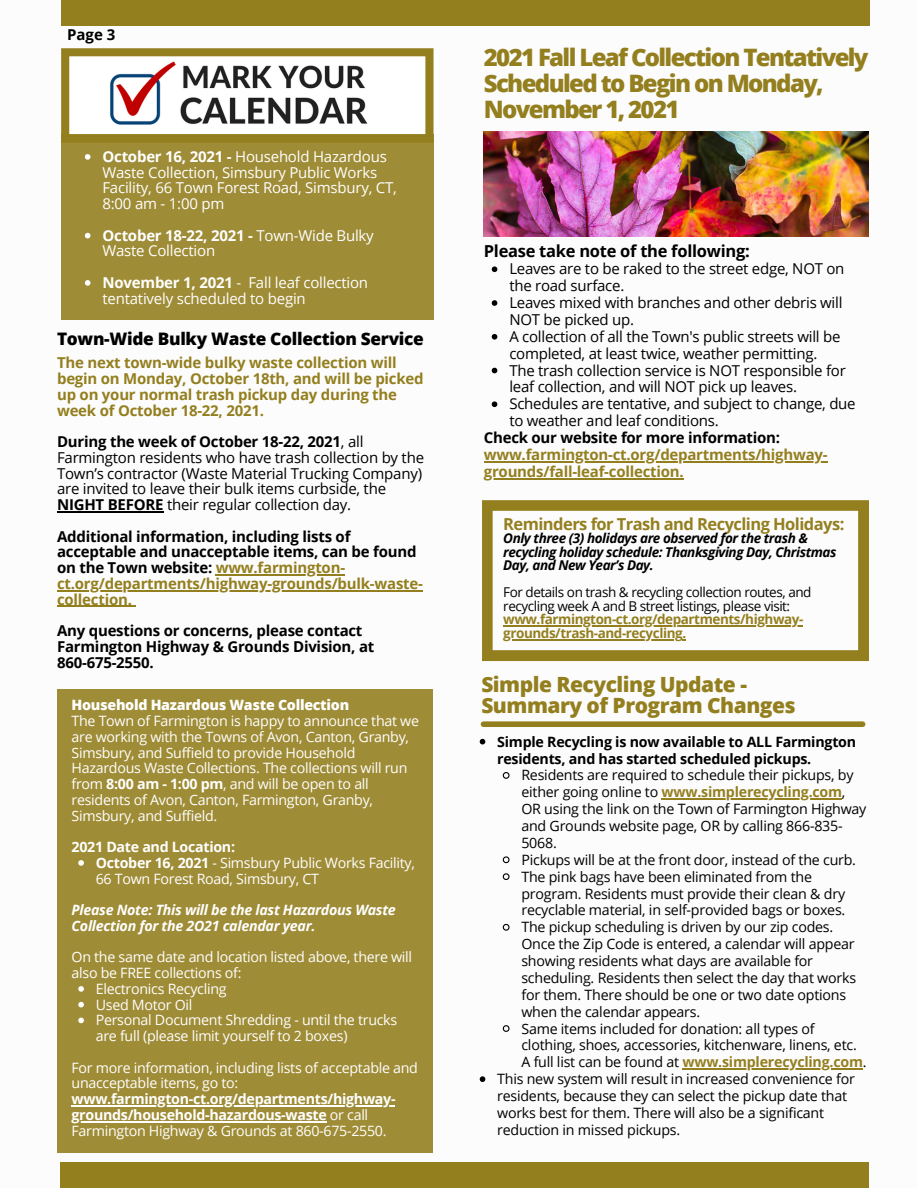
<style>
.page{position:relative;width:918px;height:1188px;background:#fff}
.page>*{position:absolute;margin:0;border:0;box-sizing:border-box;transform-origin:0 0}
.t1{font:800 24px/25.8px "Open Sans";letter-spacing:-.07em;color:#947f1f}
.t2{font:800 21px "Open Sans";letter-spacing:-.025em;color:#947f1f}
.t3{font:800 17.25px "Open Sans";letter-spacing:-.015em;color:#000}
.t4{font:700 16.5px "Open Sans";letter-spacing:-.035em;color:#947f1f}
.t5{font:700 16.5px "Open Sans";letter-spacing:-.015em;color:#000}
.t6{font:15px/16.8px "Open Sans";letter-spacing:-.015em;color:#000}
.t7{font:700 15px/15.8px "Open Sans";letter-spacing:-.015em;color:#000}
.t8{font:700 15px/15.8px "Open Sans";letter-spacing:-.015em;color:#947f1f}
.t9{font:15px/15.8px "Open Sans";letter-spacing:-.015em;color:#fff}
.t10{font:14.25px/16.8px "Open Sans";letter-spacing:-.015em;color:#000}
.t11{font:14.25px/15.8px "Open Sans";letter-spacing:-.02em;color:#fff}
.t12{font:700 14.25px/15.8px "Open Sans";letter-spacing:-.02em;color:#fff}
.t13{font:700 14.25px/16.8px "Open Sans";letter-spacing:-.015em;color:#000}
.t14{font:italic 700 14.25px/15.8px "Open Sans";letter-spacing:-.02em;color:#fff}
.t15{font:800 14.25px "Open Sans";letter-spacing:-.02em;color:#fff}
.t16{font:13.5px/13.5px "Open Sans";letter-spacing:-.035em;color:#000}
.t17{font:italic 700 13.5px/13.5px "Open Sans";letter-spacing:-.035em;color:#000}
.s1{font-weight:700}
.s2{color:#947f1f}
.s3{font-weight:400}
.s4{color:#000}
.s5{font-weight:700;color:#947f1f}
</style>
<div class="page">
<div style="left:61px;top:60px;width:373px;height:260px;background:#9f8c36"></div>
<div style="left:61px;top:0;width:808px;height:25px;background:#947f1f"></div>
<div style="left:60px;top:1163px;width:809px;height:25px;background:#947f1f"></div>
<div style="left:57px;top:689px;width:376px;height:464px;background:#9f8c36"></div>
<div style="left:484px;top:721px;width:379px;height:6px;background:#947f1f"></div>
<svg style="left:482px;top:500px;width:387px;height:161px"></svg>
<svg style="left:61px;top:48px;width:373px;height:95px;background:#c9c2ae"></svg>
<img style="left:484px;top:132px;width:384px;height:105px">
<svg style="left:492px;top:266px;width:5px;height:6px"></svg>
<svg style="left:492px;top:300px;width:5px;height:6px"></svg>
<svg style="left:492px;top:334px;width:5px;height:6px"></svg>
<svg style="left:492px;top:368px;width:5px;height:5px"></svg>
<svg style="left:492px;top:401px;width:5px;height:6px"></svg>
<hr style="left:484px;top:461px;width:343px;height:1px;background:#947f1f">
<hr style="left:484px;top:478px;width:199px;height:1px;background:#947f1f">
<svg style="left:78px;top:860px;width:6px;height:6px"></svg>
<svg style="left:78px;top:986px;width:6px;height:6px"></svg>
<svg style="left:78px;top:1002px;width:6px;height:5px"></svg>
<svg style="left:78px;top:1018px;width:6px;height:5px"></svg>
<hr style="left:72px;top:1105px;width:323px;height:1px;background:#fff">
<hr style="left:72px;top:1121px;width:255px;height:1px;background:#fff">
<svg style="left:85px;top:154px;width:5px;height:6px"></svg>
<svg style="left:85px;top:233px;width:5px;height:5px"></svg>
<svg style="left:85px;top:280px;width:5px;height:6px"></svg>
<hr style="left:57px;top:511px;width:106px;height:1px;background:#000">
<hr style="left:216px;top:574px;width:129px;height:1px;background:#947f1f">
<hr style="left:57px;top:590px;width:366px;height:1px;background:#947f1f">
<hr style="left:57px;top:606px;width:75px;height:1px;background:#947f1f">
<hr style="left:503px;top:626px;width:300px;height:1px;background:#947f1f">
<hr style="left:503px;top:639px;width:179px;height:1px;background:#947f1f">
<svg style="left:480px;top:739px;width:5px;height:5px"></svg>
<svg style="left:502px;top:772px;width:8px;height:7px"></svg>
<hr style="left:662px;top:798px;width:180px;height:2px;background:#947f1f">
<svg style="left:502px;top:856px;width:8px;height:8px"></svg>
<svg style="left:502px;top:873px;width:8px;height:7px"></svg>
<svg style="left:502px;top:923px;width:8px;height:8px"></svg>
<svg style="left:502px;top:1025px;width:8px;height:7px"></svg>
<hr style="left:682px;top:1068px;width:181px;height:2px;background:#947f1f">
<svg style="left:480px;top:1076px;width:5px;height:6px"></svg>
<p class="t7" style="left:67px;top:26px;width:50px">Page 3</p>
<p class="t9" style="left:102px;top:148px;width:296px"><span class="s1">October 16, 2021 -</span> Household Hazardous Waste Collection, Simsbury Public Works Facility, 66 Town Forest Road, Simsbury, CT, 8:00 am - 1:00 pm</p>
<p class="t9" style="left:102px;top:227px;width:273px"><span class="s1">October 18-22, 2021 -</span> Town-Wide Bulky<br>Waste Collection</p>
<p class="t9" style="left:102px;top:274px;width:267px"><span class="s1">November 1, 2021</span> - Fall leaf collection tentatively scheduled to begin</p>
<p class="t3" style="left:57px;top:327px;width:368px">Town-Wide Bulky Waste Collection Service</p>
<p class="t8" style="left:57px;top:355px;width:368px">The next town-wide bulky waste collection will begin on Monday, October 18th, and will be picked up on your normal trash pickup day during the week of October 18-22, 2021.</p>
<p class="t6" style="left:57px;top:433px;width:369px;line-height:15.8px"><span class="s1">During the week of October 18-22, 2021</span>, all Farmington residents who have trash collection by the Town’s contractor (Waste Material Trucking Company) are invited to leave their bulk items curbside, the <span class="s1">NIGHT BEFORE</span> their regular collection day.</p>
<p class="t7" style="left:57px;top:528px;width:367px">Additional information, including lists of acceptable and unacceptable items, can be found on the Town website: <span class="s2">www.farmington&shy;ct.org/departments/highway-grounds/bulk-waste&shy;collection.</span></p>
<p class="t7" style="left:57px;top:622px;width:319px">Any questions or concerns, please contact<br>Farmington Highway &amp; Grounds Division, at</p>
<p class="t7" style="left:57px;top:654px;width:98px">860-675-2550.</p>
<p class="t15" style="left:72px;top:695px;width:279px">Household Hazardous Waste Collection</p>
<p class="t11" style="left:72px;top:713px;width:349px">The Town of Farmington is happy to announce that we are working with the Towns of Avon, Canton, Granby, Simsbury, and Suffield to provide Household Hazardous Waste Collections. The collections will run from <span class="s1">8:00 am - 1:00 pm</span>, and will be open to all residents of Avon, Canton, Farmington, Granby, Simsbury, and Suffield.</p>
<p class="t12" style="left:72px;top:839px;width:165px">2021 Date and Location:</p>
<p class="t11" style="left:96px;top:855px;width:321px"><span class="s1">October 16, 2021</span> - Simsbury Public Works Facility,<br>66 Town Forest Road, Simsbury, CT</p>
<p class="t14" style="left:72px;top:902px;width:326px">Please Note: This will be the last Hazardous Waste<br>Collection for the 2O21 calendar year.</p>
<p class="t11" style="left:72px;top:949px;width:342px">On the same date and location listed above, there will also be FREE collections of:</p>
<p class="t11" style="left:96px;top:981px;width:132px">Electronics Recycling</p>
<p class="t11" style="left:96px;top:996px;width:98px">Used Motor Oil</p>
<p class="t11" style="left:96px;top:1012px;width:303px">Personal Document Shredding - until the trucks are full (please limit yourself to 2 boxes)</p>
<p class="t11" style="left:72px;top:1059px;width:348px">For more information, including lists of acceptable and unacceptable items, go to:</p>
<p class="t12" style="left:72px;top:1091px;width:326px">www.farmington-ct.org/departments/highway&shy;grounds/household-hazardous-waste <span class="s3">or call<br>Farmington Highway &amp; Grounds at 860-675-2550.</span></p>
<p class="t1" style="left:484px;top:44px;width:386px">2021 Fall Leaf Collection Tentatively<br>Scheduled to Begin on Monday,<br>November 1, 2021</p>
<p class="t5" style="left:484px;top:240px;width:267px">Please take note of the following:</p>
<p class="t6" style="left:509px;top:260px;width:337px">Leaves are to be raked to the street edge, NOT on the road surface.</p>
<p class="t6" style="left:509px;top:294px;width:335px">Leaves mixed with branches and other debris will<br>NOT be picked up.</p>
<p class="t6" style="left:509px;top:328px;width:333px">A collection of all the Town's public streets will be completed, at least twice, weather permitting.</p>
<p class="t6" style="left:509px;top:361px;width:338px">The trash collection service is NOT responsible for leaf collection, and will NOT pick up leaves.</p>
<p class="t6" style="left:509px;top:395px;width:348px">Schedules are tentative, and subject to change, due to weather and leaf conditions.</p>
<p class="t8" style="left:484px;top:429px;width:345px;line-height:16.8px"><span class="s4">Check our website for more information: </span>www.farmington-ct.org/departments/highway&shy;grounds/fall-leaf-collection.</p>
<p class="t4" style="left:503px;top:512px;width:343px">Reminders for Trash and Recycling Holidays:</p>
<p class="t17" style="left:503px;top:531px;width:335px">Only three (3) holidays are observed for the trash &amp; recycling holiday schedule: Thanksgiving Day, Christmas<br>Day, and New Year’s Day.</p>
<p class="t16" style="left:503px;top:585px;width:310px">For details on trash &amp; recycling collection routes, and recycling week A and B street listings, please visit: <span class="s5">www.farmington-ct.org/departments/highway&shy;grounds/trash-and-recycling.</span></p>
<p class="t2" style="left:481px;top:670px;width:267px">Simple Recycling Update -</p>
<p class="t2" style="left:481px;top:691px;width:316px">Summary of Program Changes</p>
<p class="t13" style="left:497px;top:733px;width:361px">Simple Recycling is now available to ALL Farmington residents, and has started scheduled pickups.</p>
<p class="t10" style="left:521px;top:767px;width:347px">Residents are required to schedule their pickups, by either going online to <span class="s5">www.simplerecycling.com</span>, OR using the link on the Town of Farmington Highway and Grounds website page, OR by calling 866-835- 5068.</p>
<p class="t10" style="left:521px;top:851px;width:336px">Pickups will be at the front door, instead of the curb.</p>
<p class="t10" style="left:521px;top:868px;width:325px">The pink bags have been eliminated from the program. Residents must provide their clean &amp; dry recyclable material, in self-provided bags or boxes.</p>
<p class="t10" style="left:521px;top:918px;width:336px">The pickup scheduling is driven by our zip codes.<br>Once the Zip Code is entered, a calendar will appear showing residents what days are available for scheduling. Residents then select the day that works for them. There should be one or two date options when the calendar appears.</p>
<p class="t10" style="left:521px;top:1020px;width:347px">Same items included for donation: all types of clothing, shoes, accessories, kitchenware, linens, etc.<br>A full list can be found at <span class="s5">www.simplerecycling.com</span>.</p>
<p class="t10" style="left:497px;top:1070px;width:359px">This new system will result in increased convenience for residents, because they can select the pickup date that works best for them. There will also be a significant reduction in missed pickups.</p>
</div>
